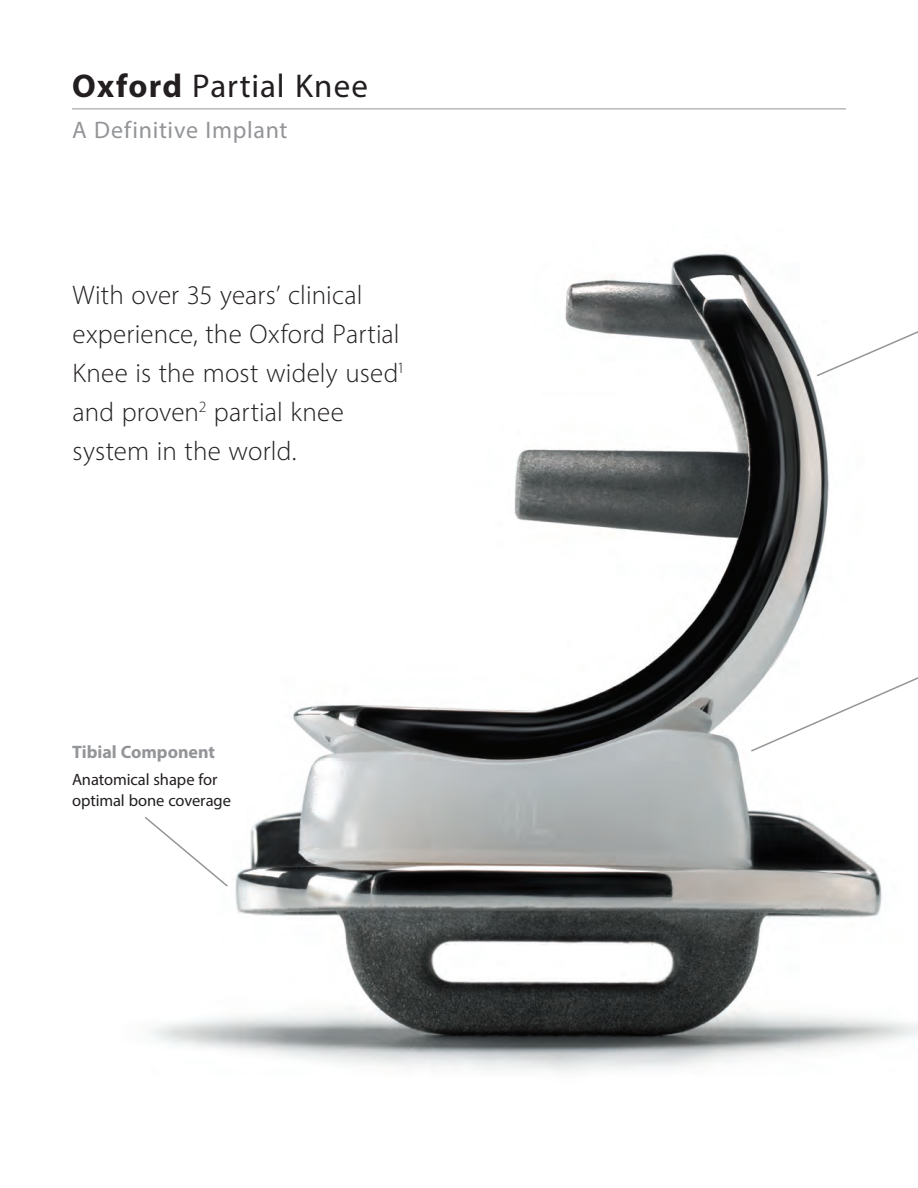
<style>
.page{position:relative;width:918px;height:1188px;background:#fff}
.page>*{position:absolute;margin:0;border:0;box-sizing:border-box;transform-origin:0 0}
.t1{font:33px "Myriad Pro";letter-spacing:.025em;color:#231f20}
.Main_text{font:300 27px/39px "Myriad Pro";letter-spacing:.005em;color:#231f20}
.Page_subheading{font:24px "Myriad Pro";letter-spacing:.03em;color:#939598}
.Larger_Subheading{font:700 18px "Myriad Pro";color:#939598}
.larger_Callout_text{font:16.5px/21px "Myriad Pro";letter-spacing:-.005em;color:#231f20}
.s1{font-weight:700}
</style>
<div class="page">
<hr style="left:72px;top:109px;width:774px;height:1px;background:#939598">
<img style="left:152px;top:253px;width:766px;height:819px">
<svg style="left:815px;top:302px;width:103px;height:76px"></svg>
<svg style="left:145px;top:815px;width:85px;height:73px"></svg>
<svg style="left:749px;top:649px;width:169px;height:104px"></svg>
<p class="t1" style="left:72px;top:65px;width:298px"><span class="s1">Oxford</span> Partial Knee</p>
<p class="Page_subheading" style="left:72px;top:115px;width:217px">A Definitive Implant</p>
<p class="Main_text" style="left:72px;top:275px;width:334px">With over 35 years’ clinical experience, the Oxford Partial<br>Knee is the most widely used<sup>1 </sup>and proven<sup>2</sup> partial knee system in the world.</p>
<p class="Larger_Subheading" style="left:72px;top:740px;width:145px">Tibial Component</p>
<p class="larger_Callout_text" style="left:72px;top:769px;width:161px">Anatomical shape for optimal bone coverage</p>
</div>
